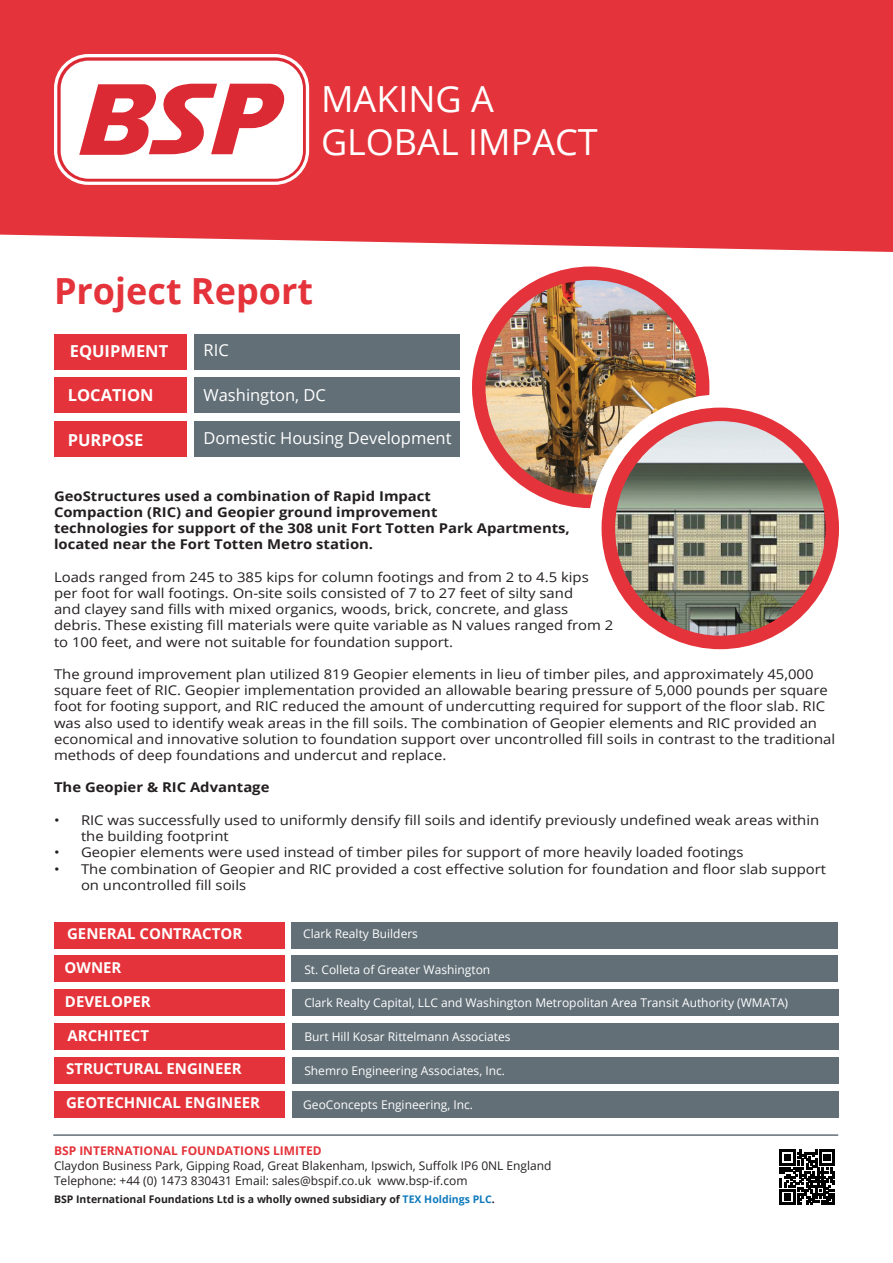
<style>
.page{position:relative;width:893px;height:1263px;background:#fff}
.page>*{position:absolute;margin:0;border:0;box-sizing:border-box;transform-origin:0 0}
.t1{font:36px "Open Sans";color:#fff}
.t2{font:700 36px "Open Sans";color:#e4333a}
.t3{font:16.5px "Open Sans";color:#fff}
.t4{font:700 16.5px "Open Sans";color:#fff}
.t5{font:700 15px "Open Sans";color:#fff}
.t6{font:13.5px/16.2px "Open Sans";color:#231f20;scale:1.1 1}
.t7{font:700 13.5px/16.2px "Open Sans";color:#231f20;scale:1.1 1}
.t8{font:12px "Open Sans";color:#fff}
.t9{font:12px/15px "Open Sans";color:#231f20}
.t10{font:700 10.5px "Open Sans";color:#231f20}
.s1{font-weight:700;color:#e4333a}
.s2{color:#0f7abc}
</style>
<div class="page">
<hr style="left:53px;top:1134px;width:785px;height:2px;background:#626f77">
<svg style="left:780px;top:1150px;width:55px;height:55px"></svg>
<div style="left:0;top:0;width:893px;height:252px;background:#e4333a"></div>
<div style="left:54px;top:54px;width:255px;height:131px;background:#fff;border-radius:34px"></div>
<svg style="left:57px;top:57px;width:249px;height:125px;background:#e04951"></svg>
<div style="left:61px;top:61px;width:242px;height:118px;background:#fff;border-radius:28px"></div>
<svg style="left:79px;top:84px;width:206px;height:71px"></svg>
<div style="left:54px;top:334px;width:132px;height:35px;background:#e4333a"></div>
<div style="left:54px;top:377px;width:132px;height:35px;background:#e4333a"></div>
<div style="left:54px;top:422px;width:132px;height:35px;background:#e4333a"></div>
<div style="left:194px;top:334px;width:266px;height:35px;background:#626f77"></div>
<div style="left:194px;top:377px;width:266px;height:35px;background:#626f77"></div>
<div style="left:194px;top:422px;width:266px;height:35px;background:#626f77"></div>
<img style="left:479px;top:281px;width:224px;height:219px">
<div style="left:472px;top:266px;width:237px;height:242px;border:14px solid #e4333a;border-radius:50%"></div>
<div style="left:589px;top:394px;width:263px;height:268px;border:14px solid #fff;border-radius:50%"></div>
<img style="left:608px;top:414px;width:224px;height:225px">
<div style="left:602px;top:408px;width:237px;height:241px;border:14px solid #e4333a;border-radius:50%"></div>
<div style="left:54px;top:922px;width:231px;height:26px;background:#e4333a"></div>
<div style="left:54px;top:956px;width:231px;height:26px;background:#e4333a"></div>
<div style="left:54px;top:989px;width:231px;height:27px;background:#e4333a"></div>
<div style="left:54px;top:1023px;width:231px;height:27px;background:#e4333a"></div>
<div style="left:54px;top:1057px;width:231px;height:26px;background:#e4333a"></div>
<div style="left:54px;top:1091px;width:231px;height:26px;background:#e4333a"></div>
<div style="left:291px;top:922px;width:547px;height:26px;background:#626f77"></div>
<div style="left:291px;top:956px;width:547px;height:26px;background:#626f77"></div>
<div style="left:292px;top:989px;width:547px;height:27px;background:#626f77"></div>
<div style="left:292px;top:1023px;width:547px;height:27px;background:#626f77"></div>
<div style="left:292px;top:1057px;width:547px;height:26px;background:#626f77"></div>
<div style="left:292px;top:1091px;width:547px;height:26px;background:#626f77"></div>
<p class="t1" style="left:321px;top:74px;width:174px">MAKING A</p>
<p class="t1" style="left:321px;top:117px;width:278px">GLOBAL IMPACT</p>
<p class="t2" style="left:54px;top:266px;width:261px">Project Report</p>
<p class="t4" style="left:70px;top:339px;width:100px">EQUIPMENT</p>
<p class="t3" style="left:204px;top:338px;width:27px">RIC</p>
<p class="t4" style="left:68px;top:383px;width:87px">LOCATION</p>
<p class="t3" style="left:204px;top:383px;width:124px">Washington, DC</p>
<p class="t4" style="left:68px;top:428px;width:77px">PURPOSE</p>
<p class="t3" style="left:204px;top:427px;width:250px">Domestic Housing Development</p>
<p class="t7" style="left:54px;top:487px;width:470px">GeoStructures used a combination of Rapid Impact<br>Compaction (RIC) and Geopier ground improvement<br>technologies for support of the 308 unit Fort Totten Park Apartments, located near the Fort Totten Metro station.</p>
<p class="t6" style="left:54px;top:568px;width:510px">Loads ranged from 245 to 385 kips for column footings and from 2 to 4.5 kips per foot for wall footings. On-site soils consisted of 7 to 27 feet of silty sand<br>and clayey sand fills with mixed organics, woods, brick, concrete, and glass debris. These existing fill materials were quite variable as N values ranged from 2 to 100 feet, and were not suitable for foundation support.</p>
<p class="t6" style="left:54px;top:666px;width:712px">The ground improvement plan utilized 819 Geopier elements in lieu of timber piles, and approximately 45,000 square feet of RIC. Geopier implementation provided an allowable bearing pressure of 5,000 pounds per square foot for footing support, and RIC reduced the amount of undercutting required for support of the floor slab. RIC was also used to identify weak areas in the fill soils. The combination of Geopier elements and RIC provided an economical and innovative solution to foundation support over uncontrolled fill soils in contrast to the traditional methods of deep foundations and undercut and replace.</p>
<p class="t7" style="left:54px;top:779px;width:197px">The Geopier &amp; RIC Advantage</p>
<p class="t6" style="left:81px;top:811px;width:673px;text-indent:-27px">• RIC was successfully used to uniformly densify fill soils and identify previously undefined weak areas within the building footprint</p>
<p class="t6" style="left:54px;top:844px;width:628px">• Geopier elements were used instead of timber piles for support of more heavily loaded footings</p>
<p class="t6" style="left:81px;top:860px;width:679px;text-indent:-27px">• The combination of Geopier and RIC provided a cost effective solution for foundation and floor slab support on uncontrolled fill soils</p>
<p class="t5" style="left:67px;top:923px;width:177px">GENERAL CONTRACTOR</p>
<p class="t5" style="left:65px;top:957px;width:58px">OWNER</p>
<p class="t5" style="left:65px;top:991px;width:87px">DEVELOPER</p>
<p class="t5" style="left:67px;top:1024px;width:83px">ARCHITECT</p>
<p class="t5" style="left:66px;top:1058px;width:177px">STRUCTURAL ENGINEER</p>
<p class="t5" style="left:66px;top:1092px;width:196px">GEOTECHNICAL ENGINEER</p>
<p class="t8" style="left:303px;top:925px;width:116px">Clark Realty Builders</p>
<p class="t8" style="left:304px;top:961px;width:187px">St. Colleta of Greater Washington</p>
<p class="t8" style="left:304px;top:995px;width:485px">Clark Realty Capital, LLC and Washington Metropolitan Area Transit Authority (WMATA)</p>
<p class="t8" style="left:304px;top:1028px;width:208px">Burt Hill Kosar Rittelmann Associates</p>
<p class="t8" style="left:304px;top:1062px;width:202px">Shemro Engineering Associates, Inc.</p>
<p class="t8" style="left:303px;top:1096px;width:171px">GeoConcepts Engineering, Inc.</p>
<p class="t9" style="left:54px;top:1143px;width:499px"><span class="s1">BSP INTERNATIONAL FOUNDATIONS LIMITED<br></span>Claydon Business Park, Gipping Road, Great Blakenham, Ipswich, Suffolk IP6 0NL England<br>Telephone: +44 (0) 1473 830431 Email: sales@bspif.co.uk www.bsp-if.com</p>
<p class="t10" style="left:54px;top:1192px;width:442px">BSP International Foundations Ltd is a wholly owned subsidiary of <span class="s2">TEX Holdings PLC</span>.</p>
</div>
